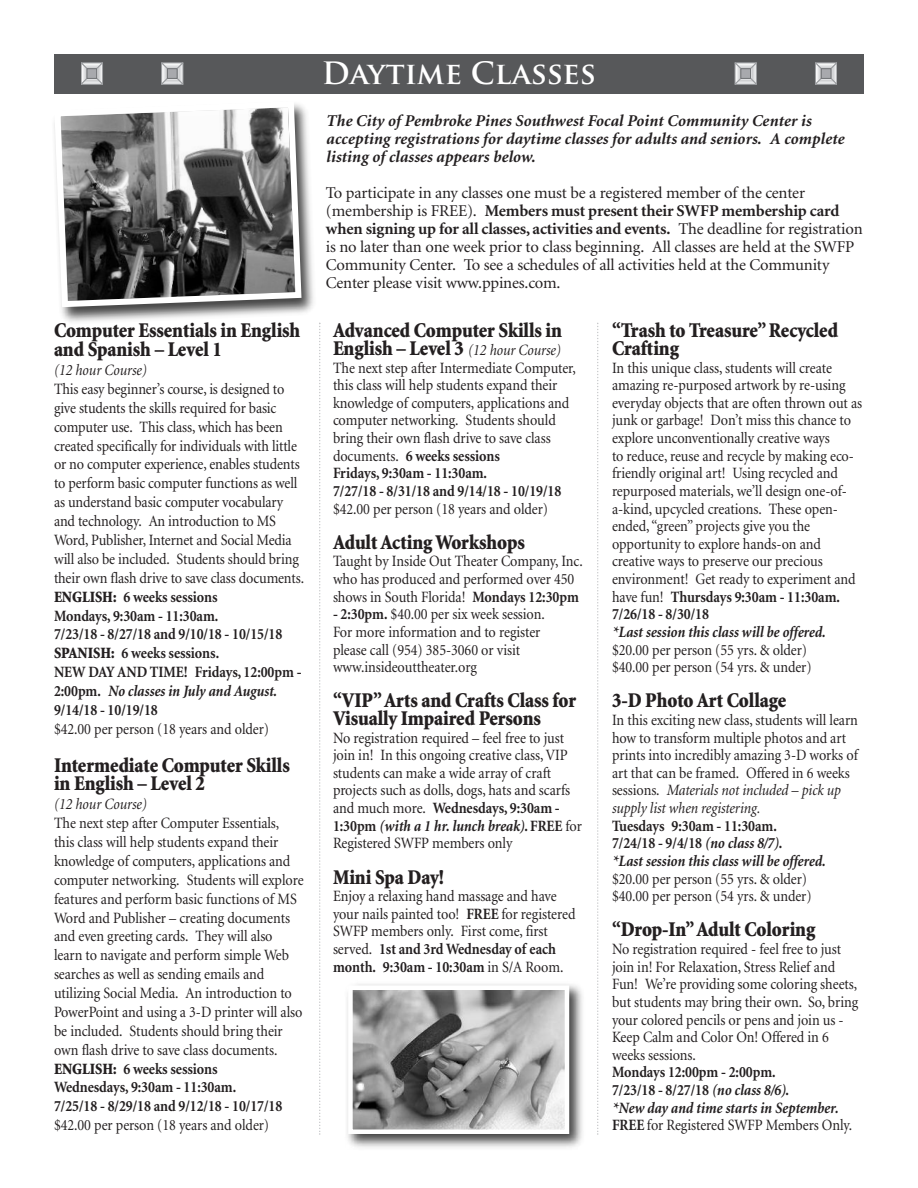
<style>
.page{position:relative;width:918px;height:1188px;background:#fff}
.page>*{position:absolute;margin:0;border:0;box-sizing:border-box;transform-origin:0 0}
.t1{font:700 30px "Trajan Pro";color:#fff}
.t2{font:900 21px/17.5px "Minion";letter-spacing:-.005em;color:#231f20;scale:.9 1}
.t3{font:16.5px/18px "Minion";letter-spacing:-.01em;color:#231f20}
.t4{font:italic 700 16.5px/18px "Minion";color:#231f20}
.t5{font:15.75px/17.5px "Minion";letter-spacing:-.005em;color:#231f20;scale:.9 1}
.t6{font:italic 700 15.75px/17.5px "Minion";letter-spacing:-.005em;color:#231f20;scale:.9 1}
.t7{font:italic 15.75px "Minion";letter-spacing:-.005em;color:#231f20;scale:.9 1}
.s1{font-weight:900}
.s2{font-weight:700}
.s3{font-weight:700;font-style:italic}
.s4{font-weight:400;font-style:italic;font-size:15.75px}
.s5{font-style:italic}
.s6{font-style:normal}
.s7{font-weight:400;font-style:normal}
</style>
<div class="page">
<div style="left:54px;top:54px;width:810px;height:39px;background:#57585a"></div>
<svg style="left:81px;top:63px;width:22px;height:21px"></svg>
<svg style="left:161px;top:63px;width:23px;height:21px"></svg>
<svg style="left:734px;top:63px;width:23px;height:21px"></svg>
<svg style="left:815px;top:63px;width:22px;height:21px"></svg>
<img style="left:62px;top:111px;width:259px;height:216px">
<svg style="left:54px;top:103px;width:251px;height:207px"></svg>
<svg style="left:319px;top:323px;width:1px;height:812px"></svg>
<svg style="left:597px;top:323px;width:1px;height:812px"></svg>
<img style="left:347px;top:984px;width:236px;height:164px">
<img style="left:353px;top:991px;width:211px;height:138px">
<div style="left:348px;top:986px;width:221px;height:148px;border:4px solid #fff"></div>
<h2 class="t2" style="left:54px;top:323px;width:275px;line-height:18.9px">Computer Essentials in English and Spanish – Level 1</h2>
<p class="t7" style="left:54px;top:364px;width:105px">(12 hour Course)</p>
<p class="t5" style="left:54px;top:381px;width:279px;line-height:18.9px">This easy beginner’s course, is designed to give students the skills required for basic computer use. This class, which has been created specifically for individuals with little or no computer experience, enables students to perform basic computer functions as well as understand basic computer vocabulary and technology. An introduction to MS Word, Publisher, Internet and Social Media will also be included. Students should bring their own flash drive to save class documents.<br><span class="s1">ENGLISH:</span> <span class="s2">6 weeks sessions<br>Mondays, 9:30am - 11:30am.<br>7/23/18 - 8/27/18 and 9/10/18 - 10/15/18<br></span><span class="s1">SPANISH:</span> <span class="s2">6 weeks sessions.<br>NEW DAY AND TIME! Fridays, 12:00pm - 2:00pm.</span> <span class="s3">No classes in July and August.<br></span><span class="s2">9/14/18 - 10/19/18</span></p>
<p class="t5" style="left:54px;top:721px;width:241px">$42.00 per person (18 years and older)</p>
<h2 class="t2" style="left:54px;top:757px;width:263px;line-height:18.9px">Intermediate Computer Skills in English – Level 2</h2>
<p class="t7" style="left:54px;top:798px;width:105px">(12 hour Course)</p>
<p class="t5" style="left:54px;top:815px;width:279px;line-height:18.9px">The next step after Computer Essentials, this class will help students expand their knowledge of computers, applications and computer networking. Students will explore features and perform basic functions of MS Word and Publisher – creating documents and even greeting cards. They will also learn to navigate and perform simple Web searches as well as sending emails and utilizing Social Media. An introduction to PowerPoint and using a 3-D printer will also be included. Students should bring their own flash drive to save class documents.<br><span class="s1">ENGLISH:</span> <span class="s2">6 weeks sessions<br>Wednesdays, 9:30am - 11:30am.<br>7/25/18 - 8/29/18 and 9/12/18 - 10/17/18</span></p>
<p class="t5" style="left:54px;top:1118px;width:241px">$42.00 per person (18 years and older)</p>
<h1 class="t1" style="left:322px;top:56px;width:276px">Daytime Classes</h1>
<p class="t4" style="left:326px;top:113px;width:520px">The City of Pembroke Pines Southwest Focal Point Community Center is accepting registrations for daytime classes for adults and seniors. A complete listing of classes appears below.</p>
<p class="t3" style="left:326px;top:185px;width:538px">To participate in any classes one must be a registered member of the center (membership is FREE). <span class="s2">Members must present their SWFP membership card when signing up for all classes, activities and events.</span> The deadline for registration is no later than one week prior to class beginning. All classes are held at the SWFP Community Center. To see a schedules of all activities held at the Community Center please visit www.ppines.com.</p>
<h2 class="t2" style="left:333px;top:323px;width:256px">Advanced Computer Skills in<br>English – Level 3 <span class="s4">(12 hour Course)</span></h2>
<p class="t5" style="left:333px;top:360px;width:272px">The next step after Intermediate Computer, this class will help students expand their knowledge of computers, applications and computer networking. Students should bring their own flash drive to save class documents. <span class="s2">6 weeks sessions<br>Fridays, 9:30am - 11:30am.<br>7/27/18 - 8/31/18 and 9/14/18 - 10/19/18</span></p>
<p class="t5" style="left:333px;top:501px;width:241px">$42.00 per person (18 years and older)</p>
<h2 class="t2" style="left:333px;top:535px;width:215px">Adult Acting Workshops</h2>
<p class="t5" style="left:333px;top:554px;width:279px">Taught by Inside Out Theater Company, Inc. who has produced and performed over 450 shows in South Florida! <span class="s2">Mondays 12:30pm</span></p>
<p class="t5" style="left:333px;top:607px;width:237px"><span class="s2">- 2:30pm.</span> $40.00 per six week session.<br>For more information and to register please call (954) 385-3060 or visit www.insideouttheater.org</p>
<h2 class="t2" style="left:333px;top:693px;width:272px">“VIP”Arts and Crafts Class for<br>Visually Impaired Persons</h2>
<p class="t5" style="left:333px;top:730px;width:278px">No registration required – feel free to just join in! In this ongoing creative class, VIP students can make a wide array of craft projects such as dolls, dogs, hats and scarfs and much more. <span class="s2">Wednesdays, 9:30am - 1:30pm</span> <span class="s3">(with a 1 hr. lunch break)</span><span class="s2">. FREE</span> for Registered SWFP members only</p>
<h2 class="t2" style="left:333px;top:870px;width:125px">Mini Spa Day!</h2>
<p class="t5" style="left:333px;top:889px;width:271px">Enjoy a relaxing hand massage and have your nails painted too! <span class="s2">FREE</span> for registered SWFP members only. First come, first served. <span class="s2">1st and 3rd Wednesday of each month. 9:30am - 10:30am</span> in S/A Room.</p>
<h2 class="t2" style="left:612px;top:323px;width:253px">“Trash to Treasure”Recycled<br>Crafting</h2>
<p class="t5" style="left:612px;top:360px;width:280px">In this unique class, students will create amazing re-purposed artwork by re-using everyday objects that are often thrown out as junk or garbage! Don’t miss this chance to explore unconventionally creative ways<br>to reduce, reuse and recycle by making eco&shy;friendly original art! Using recycled and repurposed materials, we’ll design one-of&shy;a-kind, upcycled creations. These open&shy;ended, “green” projects give you the opportunity to explore hands-on and creative ways to preserve our precious environment! Get ready to experiment and have fun! <span class="s2">Thursdays 9:30am - 11:30am.<br>7/26/18 - 8/30/18</span></p>
<p class="t6" style="left:612px;top:624px;width:238px">*Last session this class will be offered.</p>
<p class="t5" style="left:612px;top:642px;width:223px">$20.00 per person (55 yrs. &amp; older) $40.00 per person (54 yrs. &amp; under)</p>
<h2 class="t2" style="left:612px;top:693px;width:195px">3-D Photo Art Collage</h2>
<p class="t5" style="left:612px;top:712px;width:275px">In this exciting new class, students will learn how to transform multiple photos and art prints into incredibly amazing 3-D works of art that can be framed. Offered in 6 weeks sessions. <span class="s5">Materials not included – pick up supply list when registering.</span></p>
<p class="t6" style="left:612px;top:818px;width:238px"><span class="s6">Tuesdays 9:30am - 11:30am.<br>7/24/18 - 9/4/18</span> (no class 8/7)<span class="s6">.<br></span>*Last session this class will be offered.</p>
<p class="t5" style="left:612px;top:871px;width:223px">$20.00 per person (55 yrs. &amp; older) $40.00 per person (54 yrs. &amp; under)</p>
<h2 class="t2" style="left:612px;top:922px;width:227px">“Drop-In”Adult Coloring</h2>
<p class="t5" style="left:612px;top:941px;width:275px">No registration required - feel free to just join in! For Relaxation, Stress Relief and Fun! We’re providing some coloring sheets, but students may bring their own. So, bring your colored pencils or pens and join us - Keep Calm and Color On! Offered in 6 weeks sessions.</p>
<p class="t6" style="left:612px;top:1065px;width:269px"><span class="s6">Mondays 12:00pm - 2:00pm.<br>7/23/18 - 8/27/18</span> (no class 8/6)<span class="s6">.<br></span>*New day and time starts in September.<br><span class="s6">FREE</span> <span class="s7">for Registered SWFP Members Only.</span></p>
</div>
